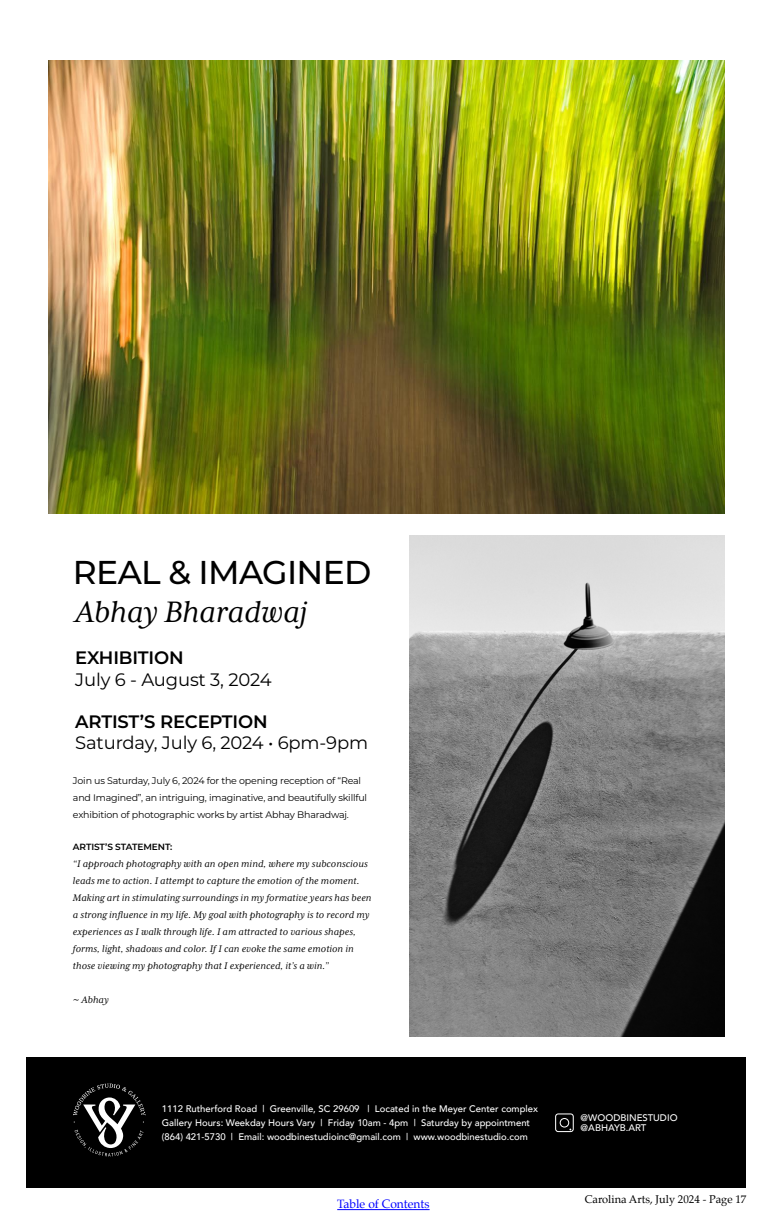
<style>
.page{position:relative;width:774px;height:1224px;background:#fff}
.page>*{position:absolute;margin:0;border:0;box-sizing:border-box;transform-origin:0 0}
.t1{font:italic 34px "Mrs Eaves XL Serif OT";color:#000}
.t2{font:500 33px "Montserrat";letter-spacing:-.02em;color:#000}
.t3{font:18px "Montserrat";letter-spacing:-.01em;color:#000}
.t4{font:600 18px "Montserrat";letter-spacing:-.01em;color:#000}
.t5{font:12px "Palatino";color:#00f}
.t6{font:italic 11px/17px "Mrs Eaves XL Serif OT";letter-spacing:.01em;color:#000}
.t7{font:11px "Palatino";color:#000}
.t8{font:500 9.5px/13.9px "Avenir";color:#fff}
.t9{font:9.5px/17px "Montserrat";letter-spacing:-.02em;color:#000}
.t10{font:600 9px "Montserrat";letter-spacing:-.01em;color:#000}
.s1{font-family:"Adonis"}
</style>
<div class="page">
<hr style="left:337px;top:1209px;width:93px;height:1px;background:#00f">
<div style="left:26px;top:1057px;width:720px;height:131px;background:#000"></div>
<svg style="left:73px;top:1084px;width:73px;height:72px"></svg>
<svg style="left:555px;top:1113px;width:19px;height:19px"></svg>
<img style="left:48px;top:61px;width:677px;height:453px">
<img style="left:410px;top:536px;width:315px;height:500px">
<h2 class="t2" style="left:73px;top:549px;width:300px">REAL &amp; IMAGINED</h2>
<h1 class="t1" style="left:75px;top:595px;width:233px">Abhay Bharadwaj</h1>
<h3 class="t4" style="left:75px;top:645px;width:110px">EXHIBITION</h3>
<h3 class="t3" style="left:75px;top:667px;width:198px">July 6 - August 3, 2024</h3>
<h3 class="t4" style="left:75px;top:709px;width:194px">ARTIST’S RECEPTION</h3>
<h3 class="t3" style="left:75px;top:730px;width:294px">Saturday, July 6, 2024 • 6pm-9pm</h3>
<p class="t9" style="left:73px;top:772px;width:296px">Join us Saturday, July 6, 2024 for the opening reception of “Real and Imagined”, an intriguing, imaginative, and beautifully skillful exhibition of photographic works by artist Abhay Bharadwaj.</p>
<p class="t10" style="left:73px;top:841px;width:101px">ARTIST’S STATEMENT:</p>
<p class="t6" style="left:73px;top:856px;width:300px">“I approach photography with an open mind, where my subconscious leads me to action. I attempt to capture the emotion of the moment.<br>Making art in stimulating surroundings in my formative years has been a strong influence in my life. My goal with photography is to record my experiences as I walk through life. I am attracted to various shapes, forms, light, shadows and color. If I can evoke the same emotion in those viewing my photography that I experienced, it’s a win.”</p>
<p class="t6" style="left:73px;top:992px;width:37px"><span class="s1">~</span> Abhay</p>
<p class="t8" style="left:162px;top:1101px;width:378px">1112 Rutherford Road | Greenville, SC 29609 | Located in the Meyer Center complex<br>Gallery Hours: Weekday Hours Vary | Friday 10am - 4pm | Saturday by appointment (864) 421-5730 | Email: woodbinestudioinc@gmail.com | www.woodbinestudio.com</p>
<p class="t8" style="left:581px;top:1112px;width:98px;line-height:9.5px">@WOODBINESTUDIO @ABHAYB.ART</p>
<p class="t5" style="left:337px;top:1194px;width:94px">Table of Contents</p>
<p class="t7" style="left:585px;top:1190px;width:163px">Carolina Arts, July 2024 - Page 17</p>
</div>
